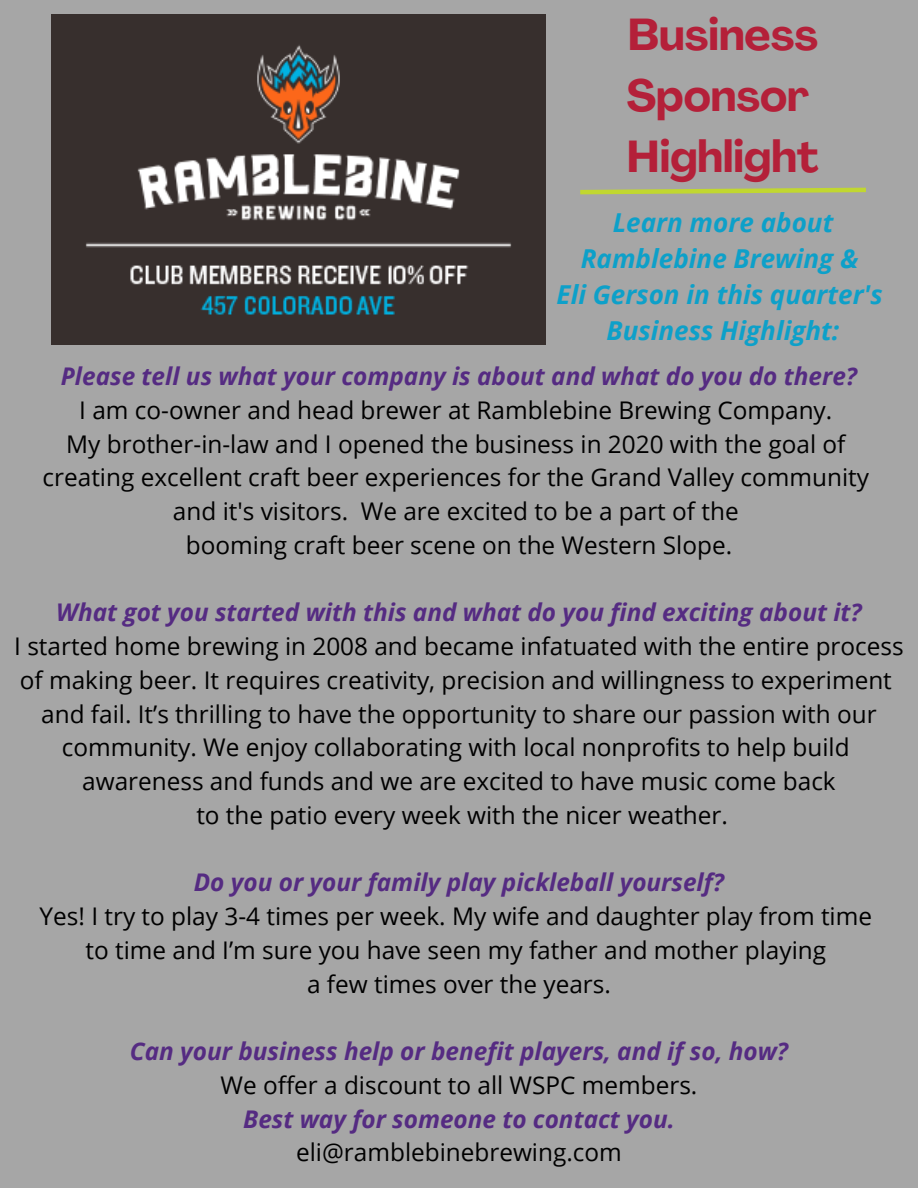
<style>
.page{position:relative;width:918px;height:1188px;background:#a6a6a6}
.page>*{position:absolute;margin:0;border:0;box-sizing:border-box;transform-origin:0 0}
.t1{font:700 44.1px/60.8px "Agrandir";color:#b42039}
.t2{font:italic 700 26.1px/36px "Open Sans";color:#0da0c9;text-align:center}
.t3{font:24.3px/33.8px "Open Sans";color:#000;text-align:center}
.t4{font:italic 700 24.3px "Open Sans";color:#552b82}
</style>
<div class="page">
<img style="left:52px;top:14px;width:494px;height:331px">
<svg style="left:580px;top:187px;width:286px;height:8px"></svg>
<h1 class="t1" style="left:627px;top:9px;width:194px">Business<br>Sponsor<br>Highlight</h1>
<p class="t2" style="left:557px;top:203px;width:328px">Learn more about<br>Ramblebine Brewing &amp;<br>Eli Gerson in this quarter's<br>Business Highlight:</p>
<p class="t4" style="left:61px;top:359px;width:798px">Please tell us what your company is about and what do you do there?</p>
<p class="t3" style="left:43px;top:393px;width:828px">I am co-owner and head brewer at Ramblebine Brewing Company.<br>My brother-in-law and I opened the business in 2020 with the goal of creating excellent craft beer experiences for the Grand Valley community and it's visitors. We are excited to be a part of the<br>booming craft beer scene on the Western Slope.</p>
<p class="t4" style="left:56px;top:595px;width:807px">What got you started with this and what do you find exciting about it?</p>
<p class="t3" style="left:14px;top:629px;width:891px">I started home brewing in 2008 and became infatuated with the entire process of making beer. It requires creativity, precision and willingness to experiment and fail. It’s thrilling to have the opportunity to share our passion with our community. We enjoy collaborating with local nonprofits to help build awareness and funds and we are excited to have music come back<br>to the patio every week with the nicer weather.</p>
<p class="t4" style="left:194px;top:865px;width:532px">Do you or your family play pickleball yourself?</p>
<p class="t3" style="left:40px;top:899px;width:834px">Yes! I try to play 3-4 times per week. My wife and daughter play from time to time and I’m sure you have seen my father and mother playing<br>a few times over the years.</p>
<p class="t4" style="left:130px;top:1034px;width:660px">Can your business help or benefit players, and if so, how?</p>
<p class="t3" style="left:221px;top:1068px;width:478px">We offer a discount to all WSPC members.</p>
<p class="t4" style="left:243px;top:1102px;width:433px">Best way for someone to contact you.</p>
<p class="t3" style="left:296px;top:1135px;width:327px">eli@ramblebinebrewing.com</p>
</div>
